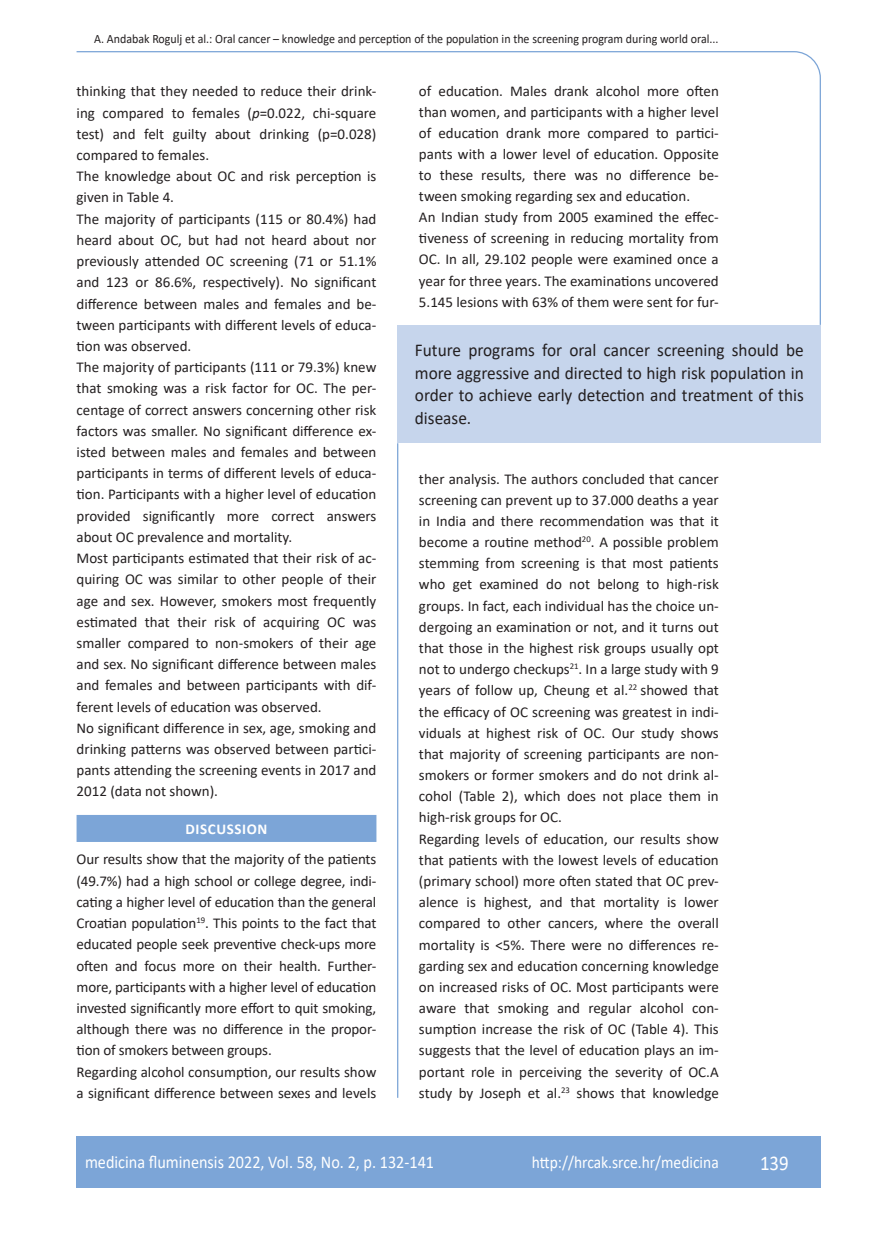
<style>
.page{position:relative;width:872px;height:1234px;background:#fff}
.page>*{position:absolute;margin:0;border:0;box-sizing:border-box;transform-origin:0 0}
.t1{font:21px "Calibri";color:#fff;scale:.9 1}
.anterfile{font:18px/22.5px "Calibri";color:#231f20;text-align:justify;scale:.96 1}
.t2{font:18px "Calibri";color:#fff;scale:.9 1}
.t3{font:17.25px "Calibri";color:#fff;scale:.9 1}
.osnovni_tekst_engl{font:15px/21.1px "Calibri";color:#231f20;text-align:justify}
.naslov_ruler{font:700 15px "Calibri";letter-spacing:.04em;color:#fff}
.glava{font:12.75px "Calibri";color:#231f20;scale:.94 1}
.s1{font-style:italic}
</style>
<div class="page">
<svg style="left:76px;top:51px;width:745px;height:275px"></svg>
<hr style="left:397px;top:443px;width:1px;height:654px;background:#7ca5d7">
<div style="left:77px;top:1135px;width:744px;height:51px;background:#7ca5d7"></div>
<div style="left:77px;top:814px;width:299px;height:27px;background:#7ca5d7"></div>
<div style="left:398px;top:325px;width:423px;height:117px;background:#c6d5ec"></div>
<p class="glava" style="left:94px;top:29px;width:666px">A. Andabak Rogulj et al.: Oral cancer – knowledge and perception of the population in the screening program during world oral...</p>
<p class="osnovni_tekst_engl" style="left:77px;top:80px;width:301px">thinking that they needed to reduce their drink&shy;ing compared to females (<span class="s1">p</span>=0.022, chi-square test) and felt guilty about drinking (p=0.028) compared to females.</p>
<p class="osnovni_tekst_engl" style="left:77px;top:165px;width:301px">The knowledge about OC and risk perception is given in Table 4.</p>
<p class="osnovni_tekst_engl" style="left:77px;top:208px;width:301px">The majority of participants (115 or 80.4%) had heard about OC, but had not heard about nor previously attended OC screening (71 or 51.1% and 123 or 86.6%, respectively). No significant difference between males and females and be&shy;tween participants with different levels of educa&shy;tion was observed.</p>
<p class="osnovni_tekst_engl" style="left:77px;top:356px;width:301px">The majority of participants (111 or 79.3%) knew that smoking was a risk factor for OC. The per&shy;centage of correct answers concerning other risk factors was smaller. No significant difference ex&shy;isted between males and females and between participants in terms of different levels of educa&shy;tion. Participants with a higher level of education provided significantly more correct answers about OC prevalence and mortality.</p>
<p class="osnovni_tekst_engl" style="left:77px;top:547px;width:301px">Most participants estimated that their risk of ac&shy;quiring OC was similar to other people of their age and sex. However, smokers most frequently estimated that their risk of acquiring OC was smaller compared to non-smokers of their age and sex. No significant difference between males and females and between participants with dif&shy;ferent levels of education was observed.</p>
<p class="osnovni_tekst_engl" style="left:77px;top:716px;width:301px">No significant difference in sex, age, smoking and drinking patterns was observed between partici&shy;pants attending the screening events in 2017 and 2012 (data not shown).</p>
<p class="naslov_ruler" style="left:186px;top:818px;width:83px">DISCUSSION</p>
<p class="osnovni_tekst_engl" style="left:77px;top:848px;width:301px">Our results show that the majority of the patients (49.7%) had a high school or college degree, indi&shy;cating a higher level of education than the general Croatian population<sup>19</sup>. This points to the fact that educated people seek preventive check-ups more often and focus more on their health. Further&shy;more, participants with a higher level of education invested significantly more effort to quit smoking, although there was no difference in the propor&shy;tion of smokers between groups.</p>
<p class="osnovni_tekst_engl" style="left:77px;top:1060px;width:301px">Regarding alcohol consumption, our results show a significant difference between sexes and levels</p>
<p class="osnovni_tekst_engl" style="left:419px;top:80px;width:301px">of education. Males drank alcohol more often than women, and participants with a higher level of education drank more compared to partici&shy;pants with a lower level of education. Opposite to these results, there was no difference be&shy;tween smoking regarding sex and education.</p>
<p class="osnovni_tekst_engl" style="left:419px;top:206px;width:301px">An Indian study from 2005 examined the effec&shy;tiveness of screening in reducing mortality from OC. In all, 29.102 people were examined once a year for three years. The examinations uncovered 5.145 lesions with 63% of them were sent for fur-</p>
<p class="anterfile" style="left:415px;top:338px;width:407px">Future programs for oral cancer screening should be more aggressive and directed to high risk population in order to achieve early detection and treatment of this disease.</p>
<p class="osnovni_tekst_engl" style="left:419px;top:467px;width:301px">ther analysis. The authors concluded that cancer screening can prevent up to 37.000 deaths a year in India and there recommendation was that it become a routine method<sup>20</sup>. A possible problem stemming from screening is that most patients who get examined do not belong to high-risk groups. In fact, each individual has the choice un&shy;dergoing an examination or not, and it turns out that those in the highest risk groups usually opt not to undergo checkups<sup>21</sup>. In a large study with 9 years of follow up, Cheung et al.<sup>22</sup> showed that the efficacy of OC screening was greatest in indi&shy;viduals at highest risk of OC. Our study shows that majority of screening participants are non&shy;smokers or former smokers and do not drink al&shy;cohol (Table 2), which does not place them in high-risk groups for OC.</p>
<p class="osnovni_tekst_engl" style="left:419px;top:827px;width:301px">Regarding levels of education, our results show that patients with the lowest levels of education (primary school) more often stated that OC prev&shy;alence is highest, and that mortality is lower compared to other cancers, where the overall mortality is &lt;5%. There were no differences re&shy;garding sex and education concerning knowledge on increased risks of OC. Most participants were aware that smoking and regular alcohol con&shy;sumption increase the risk of OC (Table 4). This suggests that the level of education plays an im&shy;portant role in perceiving the severity of OC.A study by Joseph et al.<sup>23</sup> shows that knowledge</p>
<p class="t2" style="left:85px;top:1149px;width:389px">medicina fluminensis 2022, Vol. 58, No. 2, p. 132-141</p>
<p class="t3" style="left:532px;top:1150px;width:209px">http://hrcak.srce.hr/medicina</p>
<p class="t1" style="left:760px;top:1147px;width:33px">139</p>
</div>
